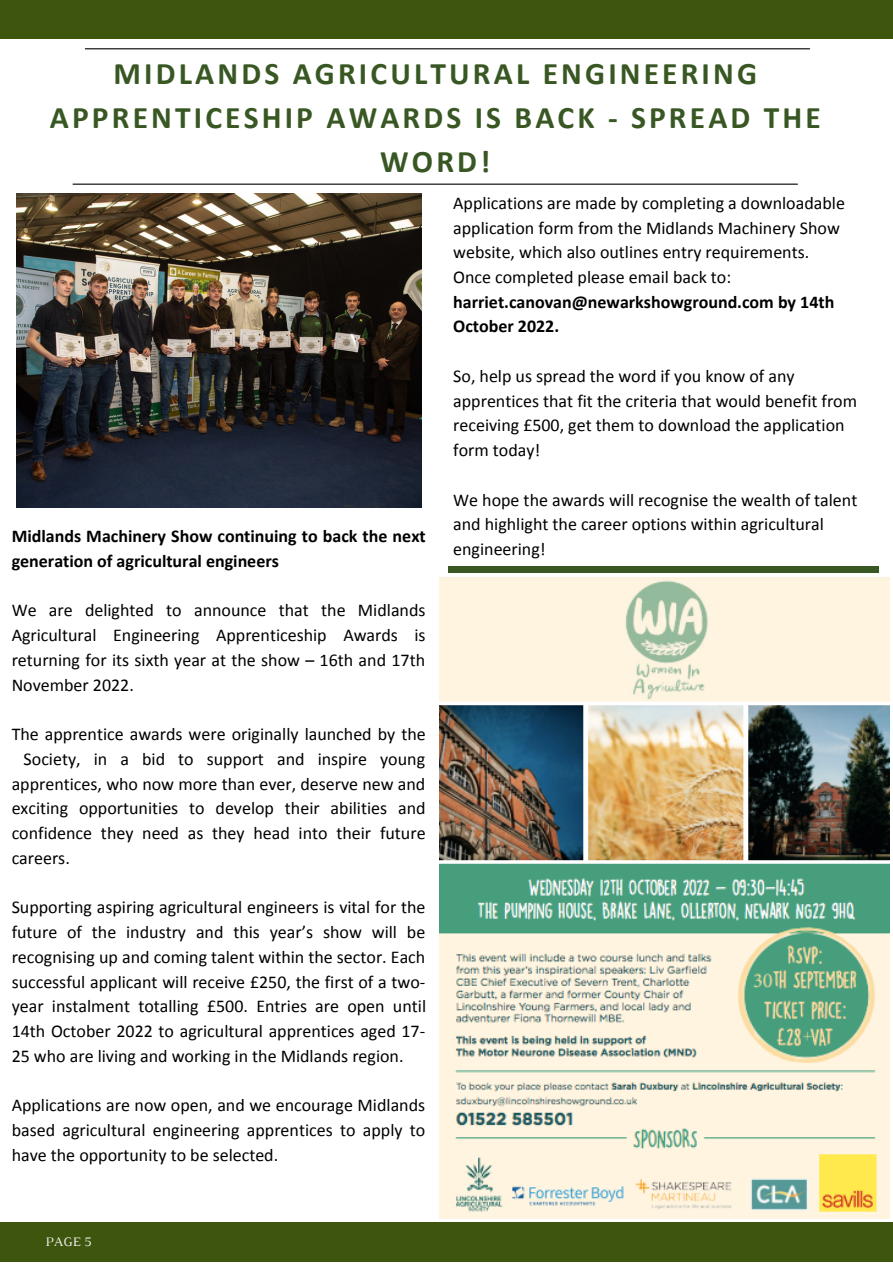
<style>
.page{position:relative;width:893px;height:1264px;background:#fff}
.page>*{position:absolute;margin:0;border:0;box-sizing:border-box;transform-origin:0 0}
.t1{font:700 31.5px/43.8px "Calibri";letter-spacing:.1em;color:#385723;text-align:center}
.t2{font:18px/24.8px "Calibri";color:#000;text-align:justify}
.t3{font:700 18px/24.8px "Calibri";color:#000}
.t4{font:13.2px "Luthier";color:#f5f3f5}
</style>
<div class="page">
<div style="left:0;top:0;width:892px;height:39px;background:#3d550c"></div>
<div style="left:0;top:1222px;width:892px;height:40px;background:#3d550c"></div>
<hr style="left:85px;top:48px;width:724px;height:1px;background:#000">
<hr style="left:73px;top:184px;width:724px;height:1px;background:#000">
<img style="left:17px;top:194px;width:404px;height:313px">
<div style="left:447px;top:566px;width:431px;height:6px;background:#385723"></div>
<img style="left:439px;top:577px;width:450px;height:641px">
<h1 class="t1" style="left:50px;top:55px;width:772px">MIDLANDS AGRICULTURAL ENGINEERING<br>APPRENTICESHIP AWARDS IS BACK - SPREAD THE<br>WORD!</h1>
<p class="t3" style="left:12px;top:525px;width:415px">Midlands Machinery Show continuing to back the next generation of agricultural engineers</p>
<p class="t2" style="left:12px;top:599px;width:415px">We are delighted to announce that the Midlands Agricultural Engineering Apprenticeship Awards is returning for its sixth year at the show – 16th and 17th November 2022.</p>
<p class="t2" style="left:12px;top:723px;width:415px">The apprentice awards were originally launched by the</p>
<p class="t2" style="left:24px;top:748px;width:403px">Society, in a bid to support and inspire young</p>
<p class="t2" style="left:12px;top:772px;width:415px">apprentices, who now more than ever, deserve new and</p>
<p class="t2" style="left:12px;top:797px;width:415px">exciting opportunities to develop their abilities and</p>
<p class="t2" style="left:12px;top:822px;width:415px">confidence they need as they head into their future</p>
<p class="t2" style="left:12px;top:847px;width:60px">careers.</p>
<p class="t2" style="left:12px;top:896px;width:416px">Supporting aspiring agricultural engineers is vital for the future of the industry and this year’s show will be recognising up and coming talent within the sector. Each successful applicant will receive £250, the first of a two&shy;year instalment totalling £500. Entries are open until 14th October 2022 to agricultural apprentices aged 17- 25 who are living and working in the Midlands region.</p>
<p class="t2" style="left:12px;top:1094px;width:415px">Applications are now open, and we encourage Midlands based agricultural engineering apprentices to apply to have the opportunity to be selected.</p>
<p class="t2" style="left:453px;top:192px;width:393px;text-align:left">Applications are made by completing a downloadable application form from the Midlands Machinery Show website, which also outlines entry requirements.<br>Once completed please email back to:</p>
<p class="t3" style="left:453px;top:291px;width:382px">harriet.canovan@newarkshowground.com by 14th<br>October 2022.</p>
<p class="t2" style="left:453px;top:365px;width:405px;text-align:left">So, help us spread the word if you know of any apprentices that fit the criteria that would benefit from receiving £500, get them to download the application form today!</p>
<p class="t2" style="left:453px;top:489px;width:405px;text-align:left">We hope the awards will recognise the wealth of talent and highlight the career options within agricultural engineering!</p>
<p class="t4" style="left:46px;top:1237px;width:48px">PAGE 5</p>
</div>
